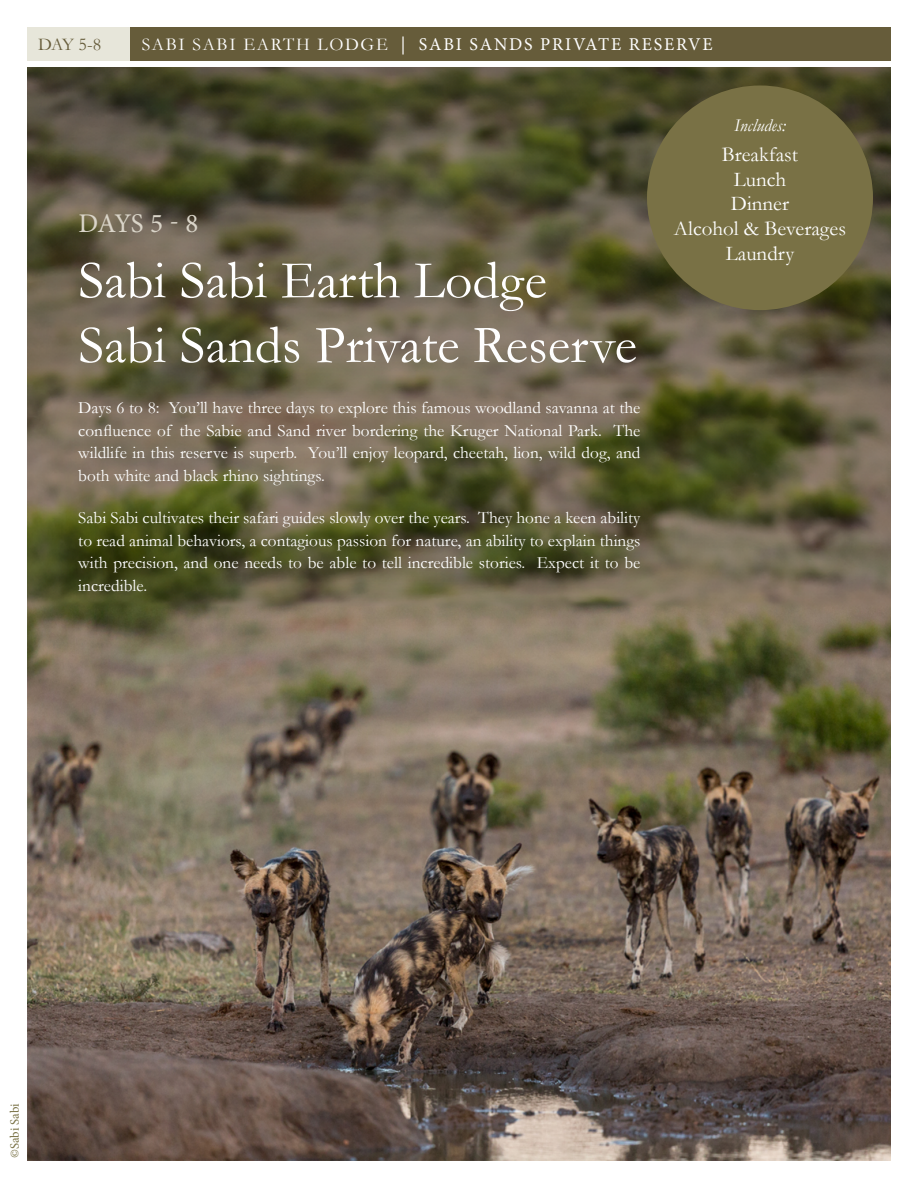
<style>
.page{position:relative;width:918px;height:1188px;background:#fff}
.page>*{position:absolute;margin:0;border:0;box-sizing:border-box;transform-origin:0 0}
.t1{font:54px/64.8px "Garamond";color:#fff}
.t2{font:27px "Minion Pro";color:#dad5c9}
.t3{font:21px/24.8px "Garamond";color:#fff;text-align:center}
.t4{font:18px "Minion Pro";letter-spacing:.1em;color:#fff}
.t5{font:italic 18px "Garamond";color:#fff}
.t6{font:18px "Garamond";color:#665c3a}
.t7{font:17.25px/22.5px "Garamond";color:#fff;text-align:justify}
.t8{font:12.75px "Minion Pro";letter-spacing:-.01em;color:#797145}
.s1{font-family:"Garamond"}
</style>
<div class="page">
<img style="left:27px;top:68px;width:864px;height:1093px">
<div style="left:27px;top:27px;width:864px;height:34px;background:#665c3a"></div>
<div style="left:27px;top:27px;width:103px;height:34px;background:#e7e6da"></div>
<svg style="left:27px;top:347px;width:665px;height:301px;background:#6a6347"></svg>
<div style="left:647px;top:86px;width:226px;height:224px;background:#797145;border-radius:50%"></div>
<p class="t6" style="left:38px;top:33px;width:64px">DAY 5-8</p>
<p class="t4" style="left:142px;top:33px;width:573px"><span class="s1">SABI SABI EARTH LODGE</span> | SABI SANDS PRIVATE RESERVE</p>
<h2 class="t2" style="left:78px;top:206px;width:122px">DAYS 5 - 8</h2>
<h1 class="t1" style="left:78px;top:246px;width:560px">Sabi Sabi Earth Lodge<br>Sabi Sands Private Reserve</h1>
<p class="t7" style="left:78px;top:396px;width:564px">Days 6 to 8: You’ll have three days to explore this famous woodland savanna at the confluence of the Sabie and Sand river bordering the Kruger National Park. The wildlife in this reserve is superb. You’ll enjoy leopard, cheetah, lion, wild dog, and both white and black rhino sightings.</p>
<p class="t7" style="left:78px;top:506px;width:564px">Sabi Sabi cultivates their safari guides slowly over the years. They hone a keen ability to read animal behaviors, a contagious passion for nature, an ability to explain things with precision, and one needs to be able to tell incredible stories. Expect it to be incredible.</p>
<p class="t5" style="left:734px;top:113px;width:53px">Includes:</p>
<p class="t3" style="left:674px;top:141px;width:174px">Breakfast<br>Lunch<br>Dinner<br>Alcohol &amp; Beverages<br>Laundry</p>
<p class="t8" style="left:6px;top:1158px;width:56px;rotate:-90deg">©Sabi Sabi</p>
</div>
